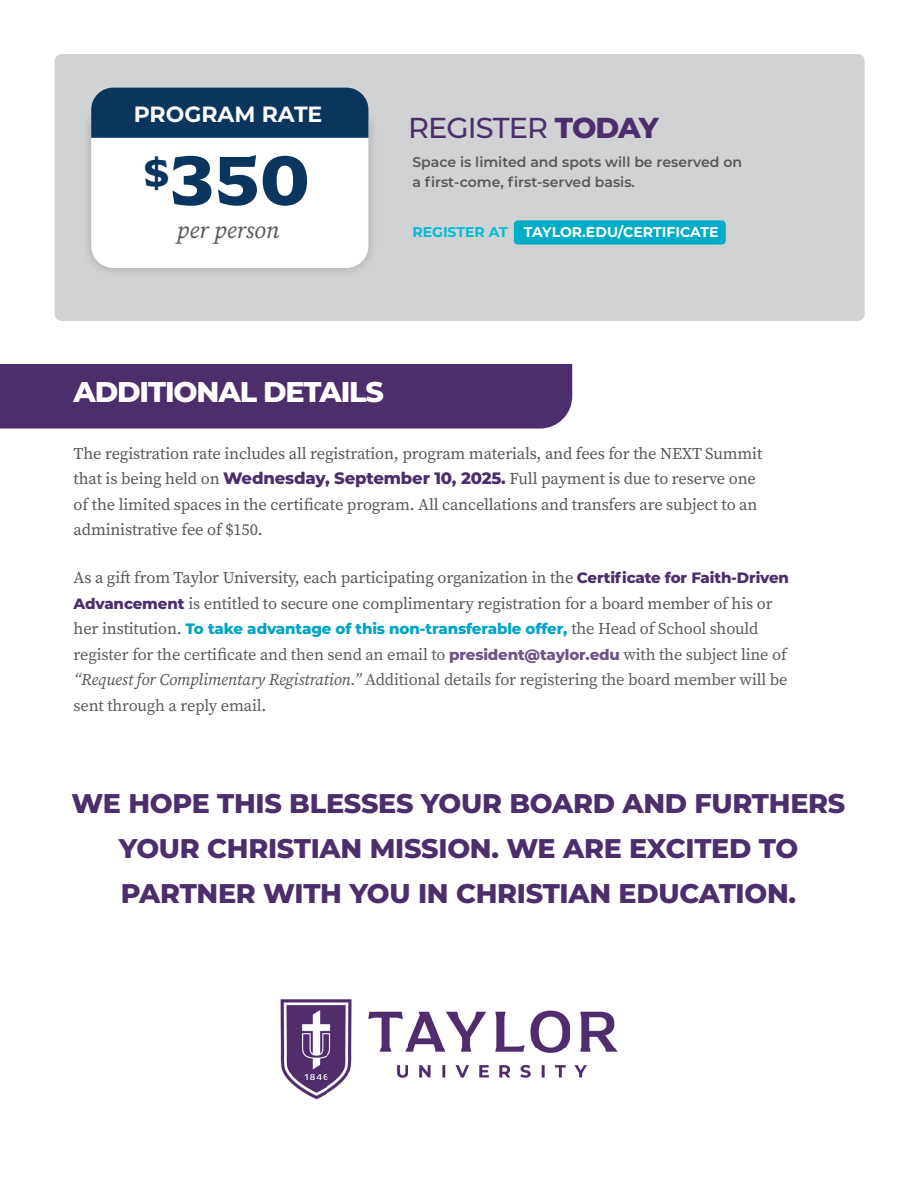
<style>
.page{position:relative;width:918px;height:1188px;background:#fff}
.page>*{position:absolute;margin:0;border:0;box-sizing:border-box;transform-origin:0 0}
.t1{font:700 71.55px "Arpona";color:#0a355e}
.t2{font:500 28.8px "Montserrat";letter-spacing:-.03em;color:#4d2e6d}
.t3{font:800 28.5px "Montserrat";letter-spacing:-.04em;color:#fff}
.t4{font:800 27px/45px "Montserrat";letter-spacing:-.01em;color:#4d2e6d;text-align:center}
.t5{font:italic 23.85px "Source Serif Variable";color:#57585a}
.t6{font:700 22.05px "Montserrat";color:#fff}
.t7{font:16.5px/25.5px "Source Serif Variable";letter-spacing:-.01em;color:#57585a}
.t8{font:800 15px "Montserrat";letter-spacing:-.01em;color:#00a4c5}
.t9{font:600 14.1px "Montserrat";color:#57585a}
.t10{font:700 14.1px "Montserrat";color:#fff}
.s1{font-weight:800}
.s2{color:#00bdd4}
.s3{font-family:"Montserrat";font-weight:800;color:#4d2e6d}
.s4{font-family:"Montserrat";font-weight:800;font-size:15px;color:#4d2e6d}
.s5{font-family:"Source Serif Variable";font-weight:400;font-size:16.5px;color:#57585a}
.s6{font-family:"Montserrat";font-weight:800;font-size:15px;color:#705488}
.s7{font-style:italic}
</style>
<div class="page">
<div style="left:55px;top:54px;width:810px;height:267px;background:#d1d2d4;border-radius:7px"></div>
<div style="left:81px;top:110px;width:297px;height:168px;background:#231f20;opacity:.24"></div>
<svg style="left:91px;top:88px;width:277px;height:180px;background:#bbc7d2"></svg>
<div style="left:514px;top:220px;width:212px;height:25px;background:#00acc8;border-radius:4px"></div>
<img style="left:280px;top:999px;width:338px;height:101px">
<div style="left:0;top:364px;width:572px;height:65px;background:#4d2e6d"></div>
<p class="t6" style="left:134px;top:99px;width:190px">PROGRAM RATE</p>
<p class="t1" style="left:143px;top:135px;width:168px"><sup>$</sup>350</p>
<p class="t5" style="left:177px;top:214px;width:104px">per person</p>
<p class="t2" style="left:408px;top:108px;width:252px">REGISTER <span class="s1">TODAY</span></p>
<p class="t9" style="left:412px;top:152px;width:331px">Space is limited and spots will be reserved on</p>
<p class="t9" style="left:412px;top:172px;width:224px">a first-come, first-served basis.</p>
<p class="t10" style="left:412px;top:222px;width:308px"><span class="s2">REGISTER AT</span> TAYLOR.EDU/CERTIFICATE</p>
<p class="t3" style="left:74px;top:371px;width:312px">ADDITIONAL DETAILS</p>
<p class="t7" style="left:74px;top:441px;width:690px">The registration rate includes all registration, program materials, and fees for the NEXT Summit that is being held on <span class="s3">Wednesday, September 10, 2025.</span> Full payment is due to reserve one of the limited spaces in the certificate program. All cancellations and transfers are subject to an administrative fee of $150.</p>
<p class="t7" style="left:74px;top:565px;width:717px">As a gift from Taylor University, each participating organization in the <span class="s4">Certificate for Faith-Driven<br>Advancement</span> is entitled to secure one complimentary registration for a board member of his or</p>
<p class="t8" style="left:74px;top:618px;width:686px"><span class="s5">her institution.</span> To take advantage of this non-transferable offer, <span class="s5">the Head of School should</span></p>
<p class="t7" style="left:74px;top:642px;width:716px;text-align:justify">register for the certificate and then send an email to <span class="s6">president@taylor.edu</span> with the subject line of <span class="s7">“Request for Complimentary Registration.”</span> Additional details for registering the board member will be sent through a reply email.</p>
<p class="t4" style="left:72px;top:780px;width:775px">WE HOPE THIS BLESSES YOUR BOARD AND FURTHERS<br>YOUR CHRISTIAN MISSION. WE ARE EXCITED TO<br>PARTNER WITH YOU IN CHRISTIAN EDUCATION.</p>
</div>
